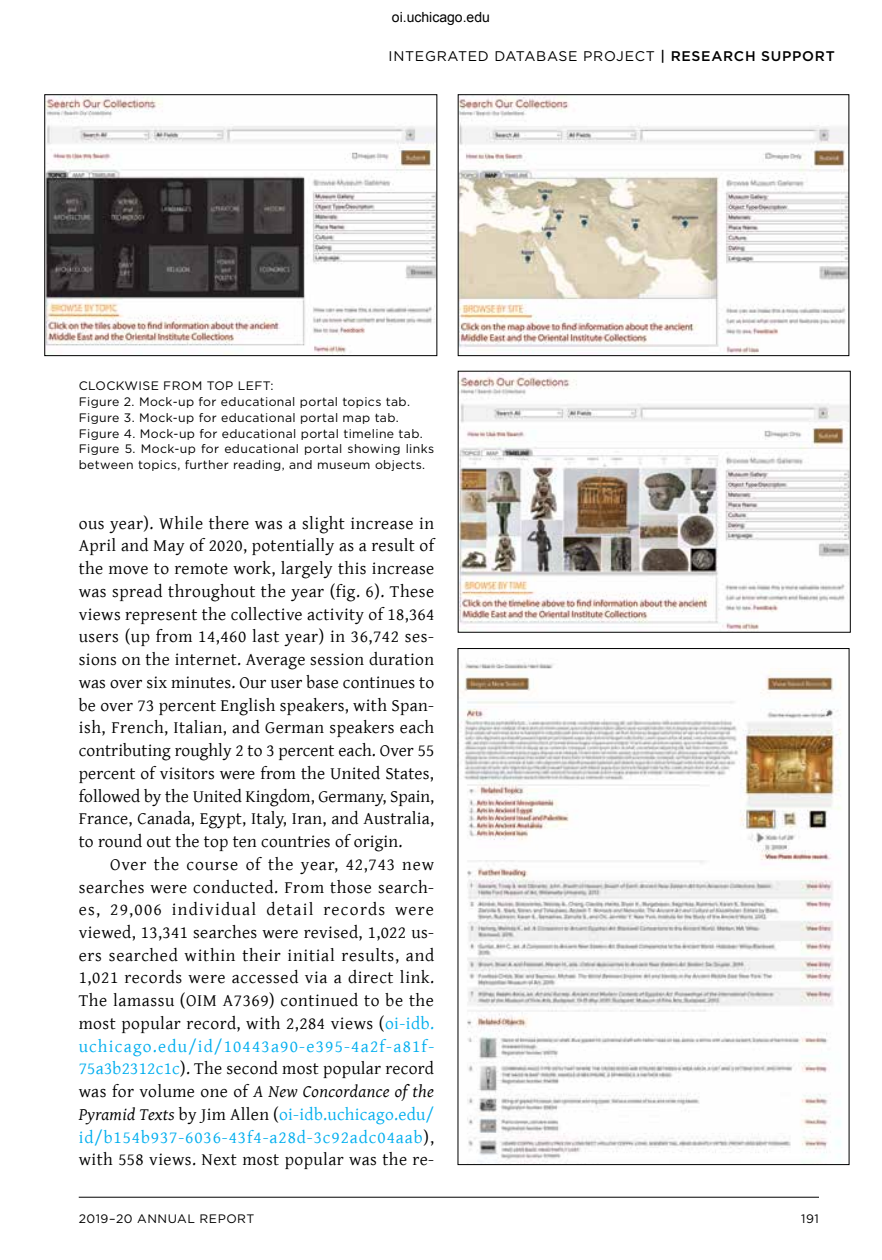
<style>
.page{position:relative;width:882px;height:1260px;background:#fff}
.page>*{position:absolute;margin:0;border:0;box-sizing:border-box;transform-origin:0 0}
.t1{font:17.5px/22.8px "Gentium Plus";letter-spacing:.01em;color:#000;text-align:justify}
.t2{font:14px "Gotham";letter-spacing:.05em;color:#000}
.t3{font:14px "Arial";color:#000}
.t4{font:12.25px/15.8px "Gotham";letter-spacing:.03em;color:#000}
.s1{font-weight:500}
.s2{color:#00aeef}
.s3{font-style:italic}
</style>
<div class="page">
<hr style="left:79px;top:1197px;width:740px;height:1px;background:#000">
<img style="left:460px;top:661px;width:381px;height:502px">
<img style="left:460px;top:96px;width:387px;height:258px">
<div style="left:458px;top:94px;width:391px;height:262px;border:1px solid #000"></div>
<img style="left:460px;top:373px;width:389px;height:257px">
<img style="left:47px;top:96px;width:388px;height:258px">
<div style="left:45px;top:94px;width:392px;height:262px;border:1px solid #000"></div>
<p class="t3" style="left:392px;top:8px;width:100px">oi.uchicago.edu</p>
<p class="t2" style="left:389px;top:47px;width:448px">INTEGRATED DATABASE PROJECT <span class="s1">| RESEARCH SUPPORT</span></p>
<p class="t4" style="left:79px;top:378px;width:357px">CLOCKWISE FROM TOP LEFT:<br>Figure 2. Mock-up for educational portal topics tab.<br>Figure 3. Mock-up for educational portal map tab.<br>Figure 4. Mock-up for educational portal timeline tab.<br>Figure 5. Mock-up for educational portal showing links between topics, further reading, and museum objects.</p>
<p class="t1" style="left:79px;top:510px;width:357px">ous year). While there was a slight increase in April and May of 2020, potentially as a result of the move to remote work, largely this increase was spread throughout the year (fig. 6). These views represent the collective activity of 18,364 users (up from 14,460 last year) in 36,742 ses&shy;sions on the internet. Average session duration was over six minutes. Our user base continues to be over 73 percent English speakers, with Span&shy;ish, French, Italian, and German speakers each contributing roughly 2 to 3 percent each. Over 55 percent of visitors were from the United States, followed by the United Kingdom, Germany, Spain, France, Canada, Egypt, Italy, Iran, and Australia, to round out the top ten countries of origin.</p>
<p class="t1" style="left:79px;top:851px;width:357px;text-indent:32px">Over the course of the year, 42,743 new searches were conducted. From those search&shy;es, 29,006 individual detail records were viewed, 13,341 searches were revised, 1,022 us&shy;ers searched within their initial results, and 1,021 records were accessed via a direct link.<br>The lamassu (OIM A7369) continued to be the most popular record, with 2,284 views (<span class="s2">oi-idb. uchicago.edu/id/10443a90-e395-4a2f-a81f-75a3b2312c1c</span>). The second most popular record was for volume one of <span class="s3">A New Concordance of the Pyramid Texts</span> by Jim Allen (<span class="s2">oi-idb.uchicago.edu/ id/b154b937-6036-43f4-a28d-3c92adc04aab</span>), with 558 views. Next most popular was the re-</p>
<p class="t4" style="left:79px;top:1211px;width:177px">2019–20 ANNUAL REPORT</p>
<p class="t4" style="left:801px;top:1211px;width:19px">191</p>
</div>
